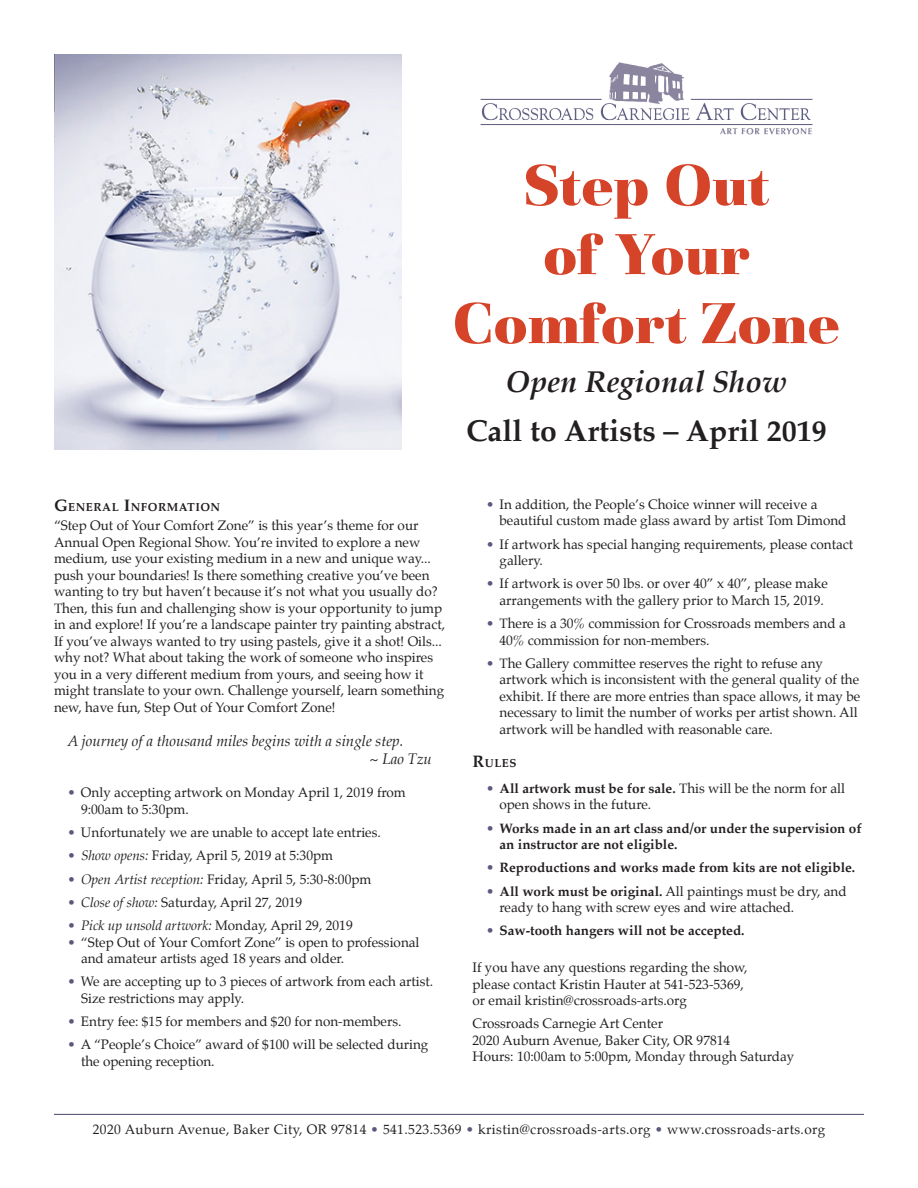
<style>
.page{position:relative;width:918px;height:1188px;background:#fff}
.page>*{position:absolute;margin:0;border:0;box-sizing:border-box;transform-origin:0 0}
.Headline{font:900 60px/69px "Basilia";color:#d54329;text-align:center}
.Headline-2{font:700 30px "Palatino";color:#231f20}
.Headline-3{font:italic 700 30px "Palatino";color:#231f20}
.Body_no_indent{font:italic 15px "Palatino";color:#231f20}
.bullets{font:13.5px/16.5px "Palatino";color:#231f20}
.Body_no_indent-2{font:13.5px/16.5px "Palatino";color:#231f20}
.bullets-2{font:700 13.5px/16.5px "Palatino";color:#231f20}
.Body_no_indent-3{font:13.5px "Palatino";letter-spacing:.03em;color:#231f20}
.bullets-3{font:italic 13.5px "Palatino";color:#231f20}
.Subhead_2{font:700 11.55px "Palatino";letter-spacing:.045em;color:#231f20}
.s1{font-size:16.5px}
.s2{color:#59597d}
.s3{font-style:italic}
.s4{font-style:normal;color:#59597d}
.s5{font-style:normal}
.s6{font-weight:700}
.s7{font-weight:400;color:#59597d}
</style>
<div class="page">
<hr style="left:54px;top:1114px;width:810px;height:1px;background:#59597d">
<img style="left:480px;top:62px;width:333px;height:73px">
<img style="left:54px;top:54px;width:348px;height:396px">
<p class="Headline" style="left:524px;top:156px;width:247px">Step Out</p>
<p class="Headline" style="left:453px;top:225px;width:389px">of Your<br>Comfort Zone</p>
<p class="Headline-3" style="left:506px;top:357px;width:283px">Open Regional Show</p>
<p class="Headline-2" style="left:466px;top:405px;width:362px">Call to Artists – April 2019</p>
<p class="Subhead_2" style="left:54px;top:497px;width:168px"><span class="s1">G</span>ENERAL <span class="s1">I</span>NFORMATION</p>
<p class="Body_no_indent-2" style="left:54px;top:518px;width:393px">“Step Out of Your Comfort Zone” is this year’s theme for our Annual Open Regional Show. You’re invited to explore a new medium, use your existing medium in a new and unique way... push your boundaries! Is there something creative you’ve been wanting to try but haven’t because it’s not what you usually do?<br>Then, this fun and challenging show is your opportunity to jump in and explore! If you’re a landscape painter try painting abstract, If you’ve always wanted to try using pastels, give it a shot! Oils... why not? What about taking the work of someone who inspires you in a very different medium from yours, and seeing how it might translate to your own. Challenge yourself, learn something new, have fun, Step Out of Your Comfort Zone!</p>
<p class="Body_no_indent" style="left:68px;top:729px;width:338px">A journey of a thousand miles begins with a single step.</p>
<p class="Body_no_indent" style="left:370px;top:747px;width:64px">~ Lao Tzu</p>
<p class="bullets" style="left:81px;top:785px;width:326px;text-indent:-14px"><span class="s2">•</span> Only accepting artwork on Monday April 1, 2019 from<br>9:00am to 5:30pm.</p>
<p class="bullets" style="left:68px;top:824px;width:315px"><span class="s2">•</span> Unfortunately we are unable to accept late entries.</p>
<p class="bullets" style="left:68px;top:848px;width:267px"><span class="s2">•</span> <span class="s3">Show opens:</span> Friday, April 5, 2019 at 5:30pm</p>
<p class="bullets" style="left:68px;top:871px;width:306px"><span class="s2">•</span> <span class="s3">Open Artist reception:</span> Friday, April 5, 5:30-8:00pm</p>
<p class="bullets" style="left:68px;top:894px;width:236px"><span class="s2">•</span> <span class="s3">Close of show:</span> Saturday, April 27, 2019</p>
<p class="bullets-3" style="left:68px;top:914px;width:287px"><span class="s4">•</span> Pick up unsold artwork: <span class="s5">Monday, April 29, 2019</span></p>
<p class="bullets" style="left:81px;top:934px;width:340px;text-indent:-14px"><span class="s2">•</span> “Step Out of Your Comfort Zone” is open to professional and amateur artists aged 18 years and older.</p>
<p class="bullets" style="left:81px;top:974px;width:354px;text-indent:-14px"><span class="s2">•</span> We are accepting up to 3 pieces of artwork from each artist.<br>Size restrictions may apply.</p>
<p class="bullets" style="left:68px;top:1013px;width:335px"><span class="s2">•</span> Entry fee: $15 for members and $20 for non-members.</p>
<p class="bullets" style="left:81px;top:1037px;width:349px;text-indent:-14px"><span class="s2">•</span> A “People’s Choice” award of $100 will be selected during the opening reception.</p>
<p class="bullets" style="left:500px;top:496px;width:348px;text-indent:-14px"><span class="s2">•</span> In addition, the People’s Choice winner will receive a beautiful custom made glass award by artist Tom Dimond</p>
<p class="bullets" style="left:500px;top:536px;width:355px;text-indent:-14px"><span class="s2">•</span> If artwork has special hanging requirements, please contact gallery.</p>
<p class="bullets" style="left:486px;top:575px;width:343px;text-align:right"><span class="s2">•</span> If artwork is over 50 lbs. or over 40” x 40”, please make arrangements with the gallery prior to March 15, 2019.</p>
<p class="bullets" style="left:500px;top:615px;width:348px;text-indent:-14px"><span class="s2">•</span> There is a 30% commission for Crossroads members and a<br>40% commission for non-members.</p>
<p class="bullets" style="left:500px;top:655px;width:362px;text-indent:-14px"><span class="s2">•</span> The Gallery committee reserves the right to refuse any artwork which is inconsistent with the general quality of the exhibit. If there are more entries than space allows, it may be necessary to limit the number of works per artist shown. All artwork will be handled with reasonable care.</p>
<p class="Subhead_2" style="left:472px;top:753px;width:46px"><span class="s1">R</span>ULES</p>
<p class="bullets" style="left:500px;top:780px;width:347px;text-indent:-14px"><span class="s2">•</span> <span class="s6">All artwork must be for sale.</span> This will be the norm for all open shows in the future.</p>
<p class="bullets-2" style="left:500px;top:819px;width:364px;text-indent:-14px"><span class="s7">•</span> Works made in an art class and/or under the supervision of an instructor are not eligible.</p>
<p class="bullets-2" style="left:486px;top:859px;width:371px"><span class="s7">•</span> Reproductions and works made from kits are not eligible.</p>
<p class="bullets" style="left:500px;top:883px;width:349px;text-indent:-14px"><span class="s2">•</span> <span class="s6">All work must be original.</span> All paintings must be dry, and ready to hang with screw eyes and wire attached.</p>
<p class="bullets-2" style="left:486px;top:922px;width:260px"><span class="s7">•</span> Saw-tooth hangers will not be accepted.</p>
<p class="Body_no_indent-2" style="left:472px;top:959px;width:277px">If you have any questions regarding the show, please contact Kristin Hauter at 541-523-5369, or email kristin@crossroads-arts.org</p>
<p class="Body_no_indent-2" style="left:472px;top:1015px;width:323px">Crossroads Carnegie Art Center<br>2020 Auburn Avenue, Baker City, OR 97814<br>Hours: 10:00am to 5:00pm, Monday through Saturday</p>
<p class="Body_no_indent-3" style="left:93px;top:1118px;width:734px">2020 Auburn Avenue, Baker City, OR 97814 <span class="s2">•</span> 541.523.5369 <span class="s2">•</span> kristin@crossroads-arts.org <span class="s2">•</span> www.crossroads-arts.org</p>
</div>
